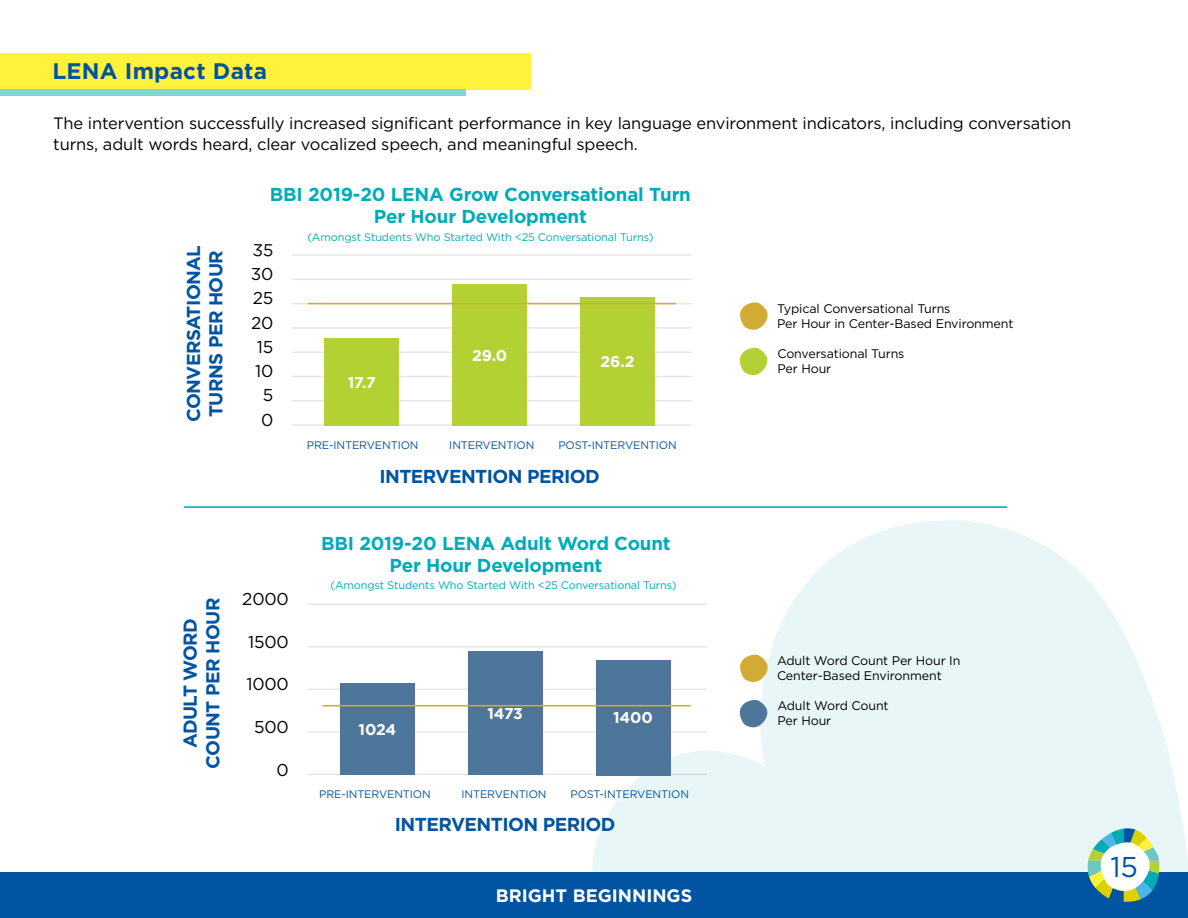
<style>
.page{position:relative;width:1188px;height:918px;background:#fff}
.page>*{position:absolute;margin:0;border:0;box-sizing:border-box;transform-origin:0 0}
.t1{font:28.65px "Gotham HTF";color:#0054a1}
.t2{font:700 22.5px "Gotham HTF";letter-spacing:.01em;color:#0054a1}
.t3{font:700 18.75px/22.5px "Gotham HTF";letter-spacing:-.01em;color:#00abb8;text-align:center}
.t4{font:700 18.75px/22.5px "Gotham HTF";letter-spacing:-.03em;color:#0054a1}
.t5{font:700 18px "Gotham HTF";color:#fff}
.t6{font:17.25px/24.3px "Gotham HTF";letter-spacing:-.01em;color:#000}
.t7{font:16.5px/21px "Gotham HTF";letter-spacing:-.01em;color:#000}
.t8{font:700 15.6px "Gotham HTF";letter-spacing:-.01em;color:#fff}
.t9{font:12.45px/15px "Gotham HTF";letter-spacing:-.01em;color:#000}
.t10{font:10.95px "Gotham HTF";letter-spacing:-.01em;color:#00abb8}
.t11{font:10.95px "Gotham HTF";letter-spacing:-.01em;color:#0054a1}
</style>
<div class="page">
<svg style="left:567px;top:520px;width:621px;height:352px;fill:#e9f6f8"></svg>
<hr style="left:292px;top:279px;width:400px;height:1px;background:#000">
<hr style="left:292px;top:327px;width:400px;height:2px;background:#000">
<hr style="left:292px;top:400px;width:400px;height:2px;background:#000">
<hr style="left:292px;top:254px;width:400px;height:2px;background:#000">
<hr style="left:292px;top:351px;width:400px;height:2px;background:#000">
<hr style="left:292px;top:376px;width:400px;height:1px;background:#000">
<hr style="left:292px;top:424px;width:400px;height:2px;background:#000">
<div style="left:325px;top:339px;width:74px;height:87px;background:#b3d133"></div>
<hr style="left:292px;top:303px;width:400px;height:1px;background:#000">
<div style="left:580px;top:297px;width:75px;height:129px;background:#b3d133"></div>
<div style="left:452px;top:284px;width:75px;height:142px;background:#b3d133"></div>
<hr style="left:308px;top:303px;width:368px;height:1px;background:#d2ab35">
<hr style="left:307px;top:731px;width:400px;height:2px;background:#000">
<hr style="left:307px;top:604px;width:400px;height:1px;background:#000">
<hr style="left:307px;top:689px;width:400px;height:1px;background:#000">
<hr style="left:307px;top:774px;width:400px;height:1px;background:#000">
<div style="left:340px;top:683px;width:75px;height:92px;background:#4e769a"></div>
<hr style="left:307px;top:646px;width:400px;height:2px;background:#000">
<div style="left:596px;top:660px;width:74px;height:115px;background:#4e769a"></div>
<div style="left:468px;top:652px;width:75px;height:123px;background:#4e769a"></div>
<hr style="left:323px;top:705px;width:368px;height:2px;background:#d2ab35">
<div style="left:0;top:53px;width:531px;height:37px;background:#fff23d"></div>
<div style="left:0;top:90px;width:465px;height:6px;background:#87d1db"></div>
<hr style="left:184px;top:506px;width:823px;height:2px;background:#00abb8">
<svg style="left:740px;top:348px;width:27px;height:27px"></svg>
<svg style="left:740px;top:302px;width:28px;height:28px"></svg>
<svg style="left:740px;top:700px;width:27px;height:27px"></svg>
<svg style="left:740px;top:655px;width:28px;height:27px"></svg>
<div style="left:0;top:872px;width:1188px;height:46px;background:#0054a1"></div>
<svg style="left:1087px;top:828px;width:73px;height:74px"></svg>
<h2 class="t2" style="left:52px;top:58px;width:216px">LENA Impact Data</h2>
<p class="t7" style="left:53px;top:113px;width:1020px">The intervention successfully increased significant performance in key language environment indicators, including conversation turns, adult words heard, clear vocalized speech, and meaningful speech.</p>
<p class="t3" style="left:270px;top:182px;width:423px">BBI 2019-20 LENA Grow Conversational Turn<br>Per Hour Development</p>
<p class="t4" style="left:182px;top:422px;width:179px;rotate:-90deg">CONVERSATIONAL<br>TURNS PER HOUR</p>
<p class="t6" style="left:251px;top:261px;width:24px">30<br>25</p>
<p class="t6" style="left:251px;top:310px;width:24px">20</p>
<p class="t6" style="left:257px;top:334px;width:18px">15</p>
<p class="t6" style="left:255px;top:359px;width:20px">10</p>
<p class="t6" style="left:263px;top:383px;width:12px">5</p>
<p class="t6" style="left:261px;top:407px;width:14px">0</p>
<p class="t10" style="left:307px;top:231px;width:348px">(Amongst Students Who Started With &lt;25 Conversational Turns)</p>
<p class="t8" style="left:348px;top:373px;width:30px">17.7</p>
<p class="t8" style="left:472px;top:347px;width:36px">29.0</p>
<p class="t8" style="left:601px;top:353px;width:35px">26.2</p>
<p class="t11" style="left:307px;top:439px;width:113px">PRE-INTERVENTION</p>
<p class="t11" style="left:558px;top:439px;width:120px">POST-INTERVENTION</p>
<p class="t4" style="left:379px;top:464px;width:222px">INTERVENTION PERIOD</p>
<p class="t11" style="left:449px;top:439px;width:87px">INTERVENTION</p>
<p class="t4" style="left:179px;top:769px;width:172px;text-align:center;rotate:-90deg">ADULT WORD<br>COUNT PER HOUR</p>
<p class="t6" style="left:242px;top:586px;width:48px">2000</p>
<p class="t6" style="left:248px;top:629px;width:42px">1500</p>
<p class="t6" style="left:246px;top:672px;width:44px">1000</p>
<p class="t6" style="left:254px;top:714px;width:36px">500</p>
<p class="t6" style="left:277px;top:757px;width:14px">0</p>
<p class="t3" style="left:321px;top:531px;width:351px">BBI 2019-20 LENA Adult Word Count<br>Per Hour Development</p>
<p class="t10" style="left:330px;top:579px;width:348px">(Amongst Students Who Started With &lt;25 Conversational Turns)</p>
<p class="t8" style="left:359px;top:720px;width:39px">1024</p>
<p class="t8" style="left:488px;top:705px;width:37px">1473</p>
<p class="t8" style="left:613px;top:709px;width:41px">1400</p>
<p class="t11" style="left:319px;top:788px;width:113px">PRE-INTERVENTION</p>
<p class="t11" style="left:571px;top:788px;width:120px">POST-INTERVENTION</p>
<p class="t4" style="left:395px;top:813px;width:222px">INTERVENTION PERIOD</p>
<p class="t11" style="left:461px;top:788px;width:87px">INTERVENTION</p>
<p class="t5" style="left:496px;top:886px;width:198px">BRIGHT BEGINNINGS</p>
<p class="t9" style="left:777px;top:301px;width:238px">Typical Conversational Turns<br>Per Hour in Center-Based Environment</p>
<p class="t9" style="left:777px;top:346px;width:129px">Conversational Turns<br>Per Hour</p>
<p class="t9" style="left:777px;top:653px;width:185px">Adult Word Count Per Hour In<br>Center-Based Environment</p>
<p class="t9" style="left:777px;top:698px;width:113px">Adult Word Count<br>Per Hour</p>
<h1 class="t1" style="left:1110px;top:851px;width:29px">15</h1>
</div>
